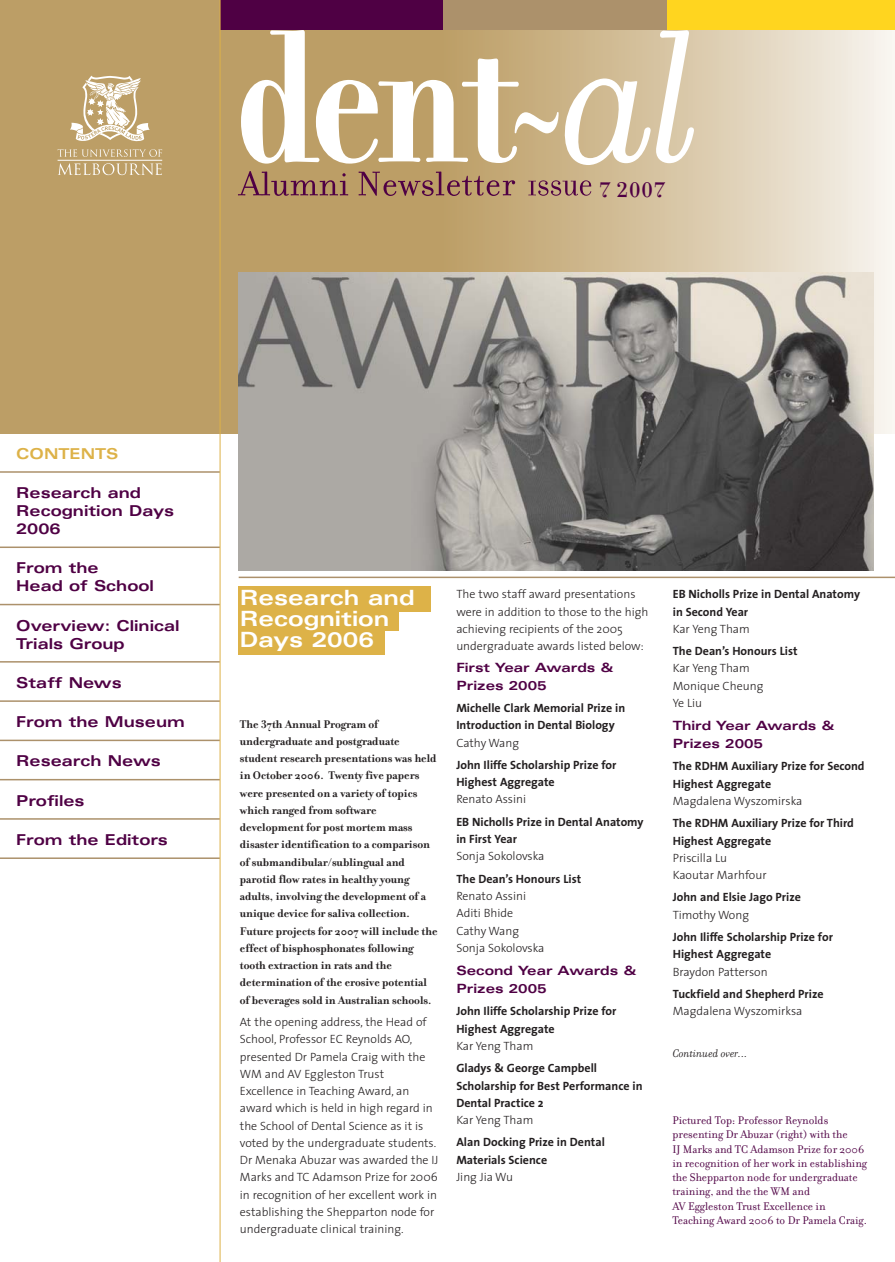
<style>
.page{position:relative;width:895px;height:1262px;background:#fff}
.page>*{position:absolute;margin:0;border:0;box-sizing:border-box;transform-origin:0 0}
.t1{font:22.65px "Filosofia Unicase";color:#4f0044}
.t2{font:700 expanded 21px/21px "Univers";color:#fff}
.t3{font:700 expanded 15px/18px "Univers";color:#4f0044}
.t4{font:700 expanded 15px "Univers";color:#ddb248}
.t5{font:700 expanded 12.75px/18px "Univers";color:#4f0044}
.t6{font:300 12px/17.2px "The Sans";color:#231f20}
.t7{font:700 12px/17.2px "The Sans";color:#231f20}
.t8{font:700 12px/17.2px "Filosofia";color:#231f20}
.t9{font:12px/14.2px "Filosofia";color:#4f0044}
.t10{font:italic 12px "Filosofia";color:#231f20}
</style>
<div class="page">
<div style="left:238px;top:629px;width:146px;height:25px;background:#ddb248"></div>
<hr style="left:238px;top:576px;width:656px;height:2px;background:#ac916b">
<hr style="left:0;top:471px;width:220px;height:2px;background:#ac916b">
<hr style="left:0;top:546px;width:220px;height:2px;background:#ac916b">
<hr style="left:0;top:604px;width:220px;height:1px;background:#ac916b">
<hr style="left:0;top:661px;width:220px;height:1px;background:#ac916b">
<hr style="left:0;top:700px;width:220px;height:2px;background:#ac916b">
<hr style="left:0;top:739px;width:220px;height:2px;background:#ac916b">
<hr style="left:0;top:779px;width:220px;height:1px;background:#ac916b">
<hr style="left:0;top:818px;width:220px;height:1px;background:#ac916b">
<hr style="left:0;top:857px;width:220px;height:2px;background:#ac916b">
<div style="left:0;top:0;width:445px;height:433px;background:#bc9e66"></div>
<svg style="left:57px;top:149px;width:105px;height:8px"></svg>
<svg style="left:58px;top:163px;width:104px;height:12px"></svg>
<hr style="left:58px;top:160px;width:104px;height:1px;background:#fff">
<svg style="left:70px;top:76px;width:80px;height:66px"></svg>
<div style="left:441px;top:8px;width:453px;height:425px;background:linear-gradient(to right,#bb9b61,#f6f2ec)"></div>
<div style="left:665px;top:0;width:229px;height:29px;background:#ffd51f"></div>
<div style="left:238px;top:586px;width:192px;height:25px;background:#ddb248"></div>
<div style="left:238px;top:605px;width:161px;height:26px;background:#ddb248"></div>
<div style="left:220px;top:0;width:223px;height:29px;background:#4f0044"></div>
<div style="left:443px;top:0;width:223px;height:29px;background:#ac916b"></div>
<svg style="left:238px;top:171px;width:353px;height:25px"></svg>
<img style="left:239px;top:272px;width:634px;height:298px">
<hr style="left:219px;top:0;width:1px;height:1261px;background:#ddb248">
<svg style="left:241px;top:30px;width:453px;height:135px"></svg>
<h1 class="t1" style="left:598px;top:175px;width:68px">7 2007</h1>
<p class="t4" style="left:16px;top:448px;width:104px">CONTENTS</p>
<p class="t3" style="left:16px;top:485px;width:159px">Research and<br>Recognition Days<br>2006</p>
<p class="t3" style="left:16px;top:560px;width:139px">From the<br>Head of School</p>
<p class="t3" style="left:16px;top:617px;width:165px">Overview: Clinical<br>Trials Group</p>
<p class="t3" style="left:16px;top:675px;width:107px">Staff News</p>
<p class="t3" style="left:16px;top:714px;width:170px">From the Museum</p>
<p class="t3" style="left:16px;top:753px;width:146px">Research News</p>
<p class="t3" style="left:16px;top:792px;width:70px">Profiles</p>
<p class="t3" style="left:16px;top:832px;width:153px">From the Editors</p>
<h2 class="t2" style="left:240px;top:588px;width:176px">Research and<br>Recognition<br>Days 2006</h2>
<p class="t8" style="left:240px;top:717px;width:199px">The 37th Annual Program of undergraduate and postgraduate student research presentations was held in October 2006. Twenty five papers were presented on a variety of topics which ranged from software development for post mortem mass disaster identification to a comparison of submandibular/sublingual and parotid flow rates in healthy young adults, involving the development of a unique device for saliva collection.<br>Future projects for 2007 will include the effect of bisphosphonates following tooth extraction in rats and the determination of the erosive potential of beverages sold in Australian schools.</p>
<p class="t6" style="left:240px;top:1014px;width:200px">At the opening address, the Head of School, Professor EC Reynolds AO, presented Dr Pamela Craig with the WM and AV Eggleston Trust Excellence in Teaching Award, an award which is held in high regard in the School of Dental Science as it is voted by the undergraduate students.<br>Dr Menaka Abuzar was awarded the IJ Marks and TC Adamson Prize for 2006 in recognition of her excellent work in establishing the Shepparton node for undergraduate clinical training.</p>
<p class="t6" style="left:456px;top:587px;width:193px">The two staff award presentations were in addition to those to the high achieving recipients of the 2005 undergraduate awards listed below:</p>
<p class="t5" style="left:456px;top:660px;width:159px;line-height:17.2px">First Year Awards &amp;<br>Prizes 2005</p>
<p class="t7" style="left:456px;top:700px;width:170px">Michelle Clark Memorial Prize in<br>Introduction in Dental Biology</p>
<p class="t6" style="left:456px;top:735px;width:64px">Cathy Wang</p>
<p class="t7" style="left:456px;top:757px;width:161px">John Iliffe Scholarship Prize for<br>Highest Aggregate</p>
<p class="t6" style="left:456px;top:792px;width:71px">Renato Assini</p>
<p class="t7" style="left:456px;top:814px;width:189px">EB Nicholls Prize in Dental Anatomy in First Year</p>
<p class="t6" style="left:456px;top:849px;width:89px">Sonja Sokolovska</p>
<p class="t7" style="left:456px;top:871px;width:126px">The Dean’s Honours List</p>
<p class="t6" style="left:456px;top:888px;width:89px">Renato Assini<br>Aditi Bhide<br>Cathy Wang<br>Sonja Sokolovska</p>
<p class="t5" style="left:456px;top:962px;width:182px">Second Year Awards &amp;<br>Prizes 2005</p>
<p class="t7" style="left:456px;top:1004px;width:161px">John Iliffe Scholarship Prize for<br>Highest Aggregate</p>
<p class="t6" style="left:456px;top:1038px;width:78px">Kar Yeng Tham</p>
<p class="t7" style="left:456px;top:1060px;width:188px">Gladys &amp; George Campbell<br>Scholarship for Best Performance in<br>Dental Practice 2</p>
<p class="t6" style="left:456px;top:1112px;width:78px">Kar Yeng Tham</p>
<p class="t7" style="left:456px;top:1134px;width:150px">Alan Docking Prize in Dental<br>Materials Science</p>
<p class="t6" style="left:456px;top:1169px;width:58px">Jing Jia Wu</p>
<p class="t7" style="left:672px;top:587px;width:189px">EB Nicholls Prize in Dental Anatomy in Second Year</p>
<p class="t6" style="left:672px;top:621px;width:78px">Kar Yeng Tham</p>
<p class="t7" style="left:672px;top:643px;width:126px">The Dean’s Honours List</p>
<p class="t6" style="left:672px;top:661px;width:92px">Kar Yeng Tham<br>Monique Cheung<br>Ye Liu</p>
<p class="t5" style="left:672px;top:717px;width:163px">Third Year Awards &amp;<br>Prizes 2005</p>
<p class="t7" style="left:672px;top:759px;width:193px">The RDHM Auxiliary Prize for Second<br>Highest Aggregate</p>
<p class="t6" style="left:672px;top:793px;width:131px">Magdalena Wyszomirska</p>
<p class="t7" style="left:672px;top:816px;width:183px">The RDHM Auxiliary Prize for Third<br>Highest Aggregate</p>
<p class="t6" style="left:672px;top:850px;width:95px">Priscilla Lu<br>Kaoutar Marhfour</p>
<p class="t7" style="left:672px;top:890px;width:130px">John and Elsie Jago Prize</p>
<p class="t6" style="left:672px;top:907px;width:78px">Timothy Wong</p>
<p class="t7" style="left:672px;top:929px;width:161px">John Iliffe Scholarship Prize for<br>Highest Aggregate</p>
<p class="t6" style="left:672px;top:964px;width:96px">Braydon Patterson</p>
<p class="t7" style="left:672px;top:986px;width:152px">Tuckfield and Shepherd Prize</p>
<p class="t6" style="left:672px;top:1003px;width:131px">Magdalena Wyszomirksa</p>
<p class="t10" style="left:672px;top:1048px;width:76px">Continued over...</p>
<p class="t9" style="left:672px;top:1114px;width:196px">Pictured Top: Professor Reynolds presenting Dr Abuzar (right) with the<br>IJ Marks and TC Adamson Prize for 2006 in recognition of her work in establishing the Shepparton node for undergraduate training, and the the WM and<br>AV Eggleston Trust Excellence in Teaching Award 2006 to Dr Pamela Craig.</p>
</div>
